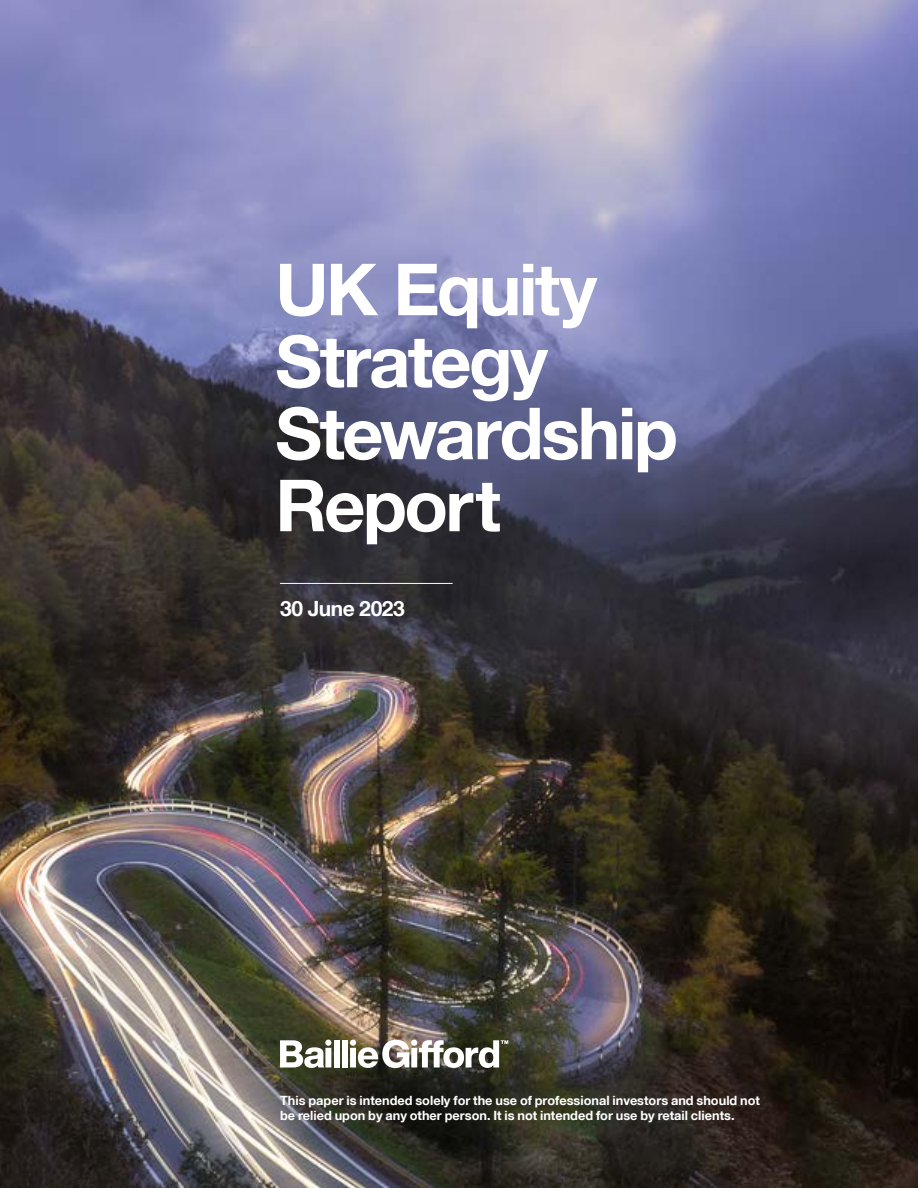
<style>
.page{position:relative;width:918px;height:1188px;background:#fff}
.page>*{position:absolute;margin:0;border:0;box-sizing:border-box;transform-origin:0 0}
.t1{font:700 72px/72px "Helvetica Neue LT";letter-spacing:-.035em;color:#fff}
.t2{font:700 21px "Helvetica Neue LT";letter-spacing:-.02em;color:#fff}
.t3{font:700 12.75px/15px "Helvetica Neue LT";color:#fff}
</style>
<div class="page">
<img style="left:0;top:0;width:918px;height:1188px">
<hr style="left:280px;top:583px;width:173px;height:1px;background:#fff">
<svg style="left:280px;top:1040px;width:51px;height:28px"></svg>
<div style="left:334px;top:1040px;width:6px;height:27px;background:#fff"></div>
<div style="left:342px;top:1040px;width:6px;height:27px;background:#fff"></div>
<svg style="left:350px;top:1040px;width:158px;height:28px"></svg>
<h1 class="t1" style="left:275px;top:252px;width:404px">UK Equity<br>Strategy<br>Stewardship<br>Report</h1>
<h2 class="t2" style="left:280px;top:595px;width:126px">30 June 2023</h2>
<p class="t3" style="left:280px;top:1093px;width:481px">This paper is intended solely for the use of professional investors and should not be relied upon by any other person. It is not intended for use by retail clients.</p>
</div>
